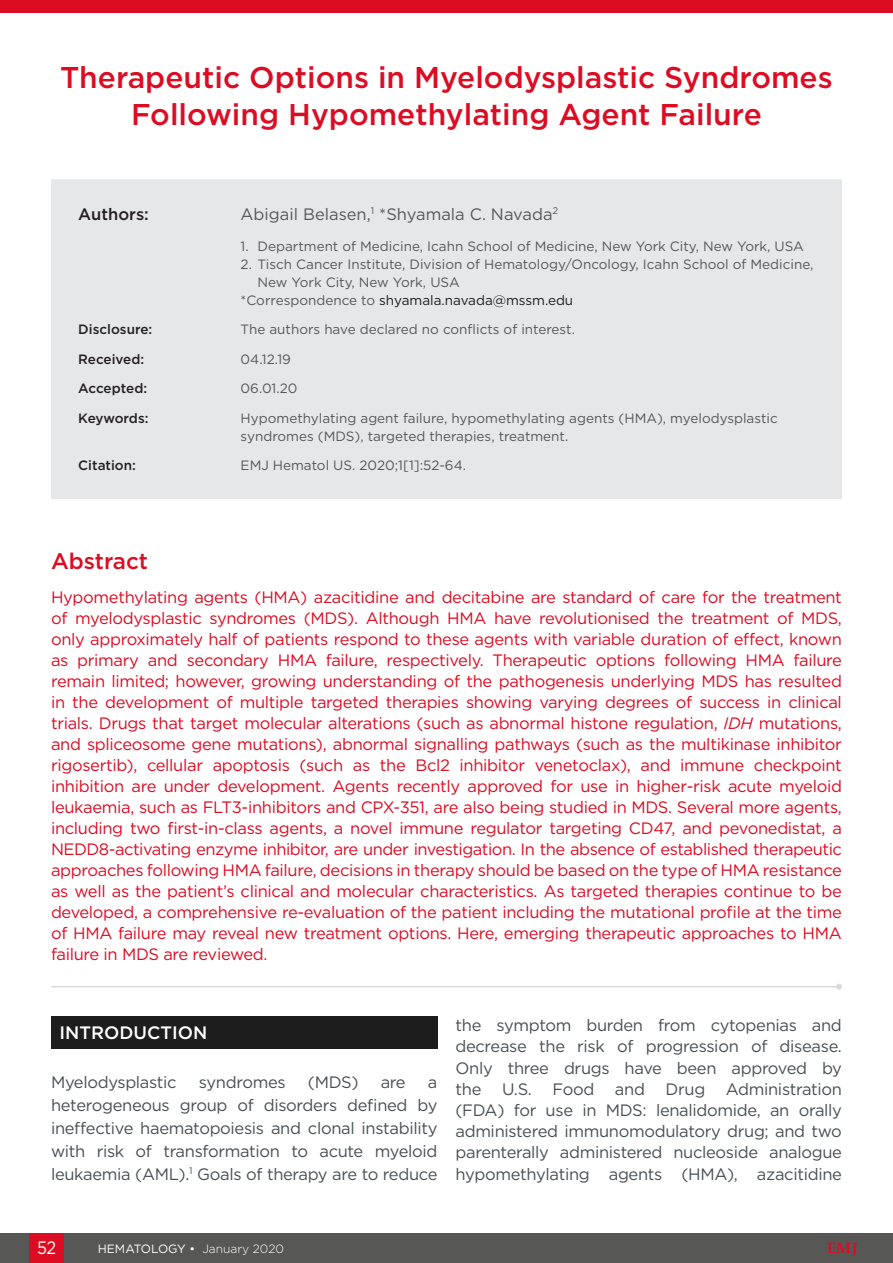
<style>
.page{position:relative;width:893px;height:1263px;background:#fff}
.page>*{position:absolute;margin:0;border:0;box-sizing:border-box;transform-origin:0 0}
.t1{font:500 30px/37.5px "Gotham";color:#dc0c23;text-align:center}
.t2{font:500 22.5px "Gotham";color:#dc0c23}
.H1__Heading_1{font:500 18px "Gotham";color:#fff}
.t3{font:18px "Gotham";color:#fff;scale:.9 1}
.t4{font:16.5px/21px "Gotham";letter-spacing:-.02em;color:#dc0c23;text-align:justify}
.Body_Text{font:16.5px/21.1px "Gotham";letter-spacing:-.02em;color:#484f54;text-align:justify}
.t5{font:16.5px "Gotham";color:#575756}
.Article_Details__Aut{font:500 16.5px "Gotham";color:#231f20}
.t6{font:700 15px "Palatino Linotype";color:#dc0c23}
.Article_Details_Body{font:13.5px/18px "Gotham";color:#575756}
.Article_Details_Head{font:500 13.5px "Gotham";color:#231f20}
.t7{font:13.5px "Gotham";color:#1d1d1d}
.t8{font:12px "Gotham";color:#fff}
.s1{color:#575756}
.s2{font-style:italic}
.s3{font-weight:300}
</style>
<div class="page">
<div style="left:0;top:1233px;width:893px;height:30px;background:#575756"></div>
<div style="left:30px;top:1233px;width:34px;height:30px;background:#dc0c23"></div>
<div style="left:51px;top:1016px;width:386px;height:33px;background:#1d1d1d"></div>
<div style="left:0;top:0;width:893px;height:13px;background:#dc0c23"></div>
<div style="left:51px;top:179px;width:791px;height:320px;background:#e6e7e9"></div>
<hr style="left:52px;top:986px;width:787px;height:1px;background:#dbd9dc">
<svg style="left:836px;top:984px;width:6px;height:6px"></svg>
<p class="t1" style="left:60px;top:58px;width:774px">Therapeutic Options in Myelodysplastic Syndromes<br>Following Hypomethylating Agent Failure</p>
<p class="Article_Details__Aut" style="left:78px;top:203px;width:72px">Authors:</p>
<p class="t5" style="left:241px;top:203px;width:319px">Abigail Belasen,<sup>1</sup> *Shyamala C. Navada<sup>2</sup></p>
<p class="Article_Details_Body" style="left:241px;top:236px;width:565px">1. Department of Medicine, Icahn School of Medicine, New York City, New York, USA</p>
<p class="Article_Details_Body" style="left:258px;top:254px;width:557px;text-indent:-17px">2. Tisch Cancer Institute, Division of Hematology/Oncology, Icahn School of Medicine,<br>New York City, New York, USA</p>
<p class="t7" style="left:241px;top:291px;width:334px"><span class="s1">*Correspondence to</span> shyamala.navada@mssm.edu</p>
<p class="Article_Details_Head" style="left:78px;top:320px;width:76px">Disclosure:</p>
<p class="Article_Details_Body" style="left:241px;top:320px;width:336px">The authors have declared no conflicts of interest.</p>
<p class="Article_Details_Head" style="left:78px;top:350px;width:67px">Received:</p>
<p class="Article_Details_Body" style="left:241px;top:350px;width:52px">04.12.19</p>
<p class="Article_Details_Head" style="left:78px;top:380px;width:70px">Accepted:</p>
<p class="Article_Details_Body" style="left:241px;top:379px;width:58px">06.01.20</p>
<p class="Article_Details_Head" style="left:78px;top:409px;width:72px">Keywords:</p>
<p class="Article_Details_Body" style="left:241px;top:409px;width:539px">Hypomethylating agent failure, hypomethylating agents (HMA), myelodysplastic syndromes (MDS), targeted therapies, treatment.</p>
<p class="Article_Details_Head" style="left:78px;top:457px;width:59px">Citation:</p>
<p class="Article_Details_Body" style="left:241px;top:456px;width:227px">EMJ Hematol US. 2020;1[1]:52-64.</p>
<p class="t2" style="left:51px;top:546px;width:99px">Abstract</p>
<p class="t4" style="left:51px;top:586px;width:792px">Hypomethylating agents (HMA) azacitidine and decitabine are standard of care for the treatment of myelodysplastic syndromes (MDS). Although HMA have revolutionised the treatment of MDS, only approximately half of patients respond to these agents with variable duration of effect, known as primary and secondary HMA failure, respectively. Therapeutic options following HMA failure remain limited; however, growing understanding of the pathogenesis underlying MDS has resulted in the development of multiple targeted therapies showing varying degrees of success in clinical trials. Drugs that target molecular alterations (such as abnormal histone regulation, <span class="s2">IDH</span> mutations, and spliceosome gene mutations), abnormal signalling pathways (such as the multikinase inhibitor rigosertib), cellular apoptosis (such as the Bcl2 inhibitor venetoclax), and immune checkpoint inhibition are under development. Agents recently approved for use in higher-risk acute myeloid leukaemia, such as FLT3-inhibitors and CPX-351, are also being studied in MDS. Several more agents, including two first-in-class agents, a novel immune regulator targeting CD47, and pevonedistat, a NEDD8-activating enzyme inhibitor, are under investigation. In the absence of established therapeutic approaches following HMA failure, decisions in therapy should be based on the type of HMA resistance as well as the patient’s clinical and molecular characteristics. As targeted therapies continue to be developed, a comprehensive re-evaluation of the patient including the mutational profile at the time of HMA failure may reveal new treatment options. Here, emerging therapeutic approaches to HMA failure in MDS are reviewed.</p>
<p class="H1__Heading_1" style="left:60px;top:1021px;width:149px">INTRODUCTION</p>
<p class="Body_Text" style="left:51px;top:1071px;width:127px">Myelodysplastic</p>
<p class="Body_Text" style="left:199px;top:1071px;width:88px">syndromes</p>
<p class="Body_Text" style="left:308px;top:1071px;width:52px">(MDS)</p>
<p class="Body_Text" style="left:381px;top:1071px;width:26px">are</p>
<p class="Body_Text" style="left:51px;top:1070px;width:388px;line-height:23px;text-indent:377px">a heterogeneous group of disorders defined by ineffective haematopoiesis and clonal instability with risk of transformation to acute myeloid leukaemia (AML).<sup>1</sup> Goals of therapy are to reduce</p>
<p class="Body_Text" style="left:455px;top:1014px;width:388px">the symptom burden from cytopenias and decrease the risk of progression of disease.<br>Only three drugs have been approved by the U.S. Food and Drug Administration (FDA) for use in MDS: lenalidomide, an orally administered immunomodulatory drug; and two parenterally administered nucleoside analogue hypomethylating agents (HMA), azacitidine</p>
<p class="t3" style="left:37px;top:1236px;width:23px">52</p>
<p class="t8" style="left:98px;top:1241px;width:188px">HEMATOLOGY • <span class="s3">January 2020</span></p>
<p class="t6" style="left:827px;top:1238px;width:32px">EMJ</p>
</div>
